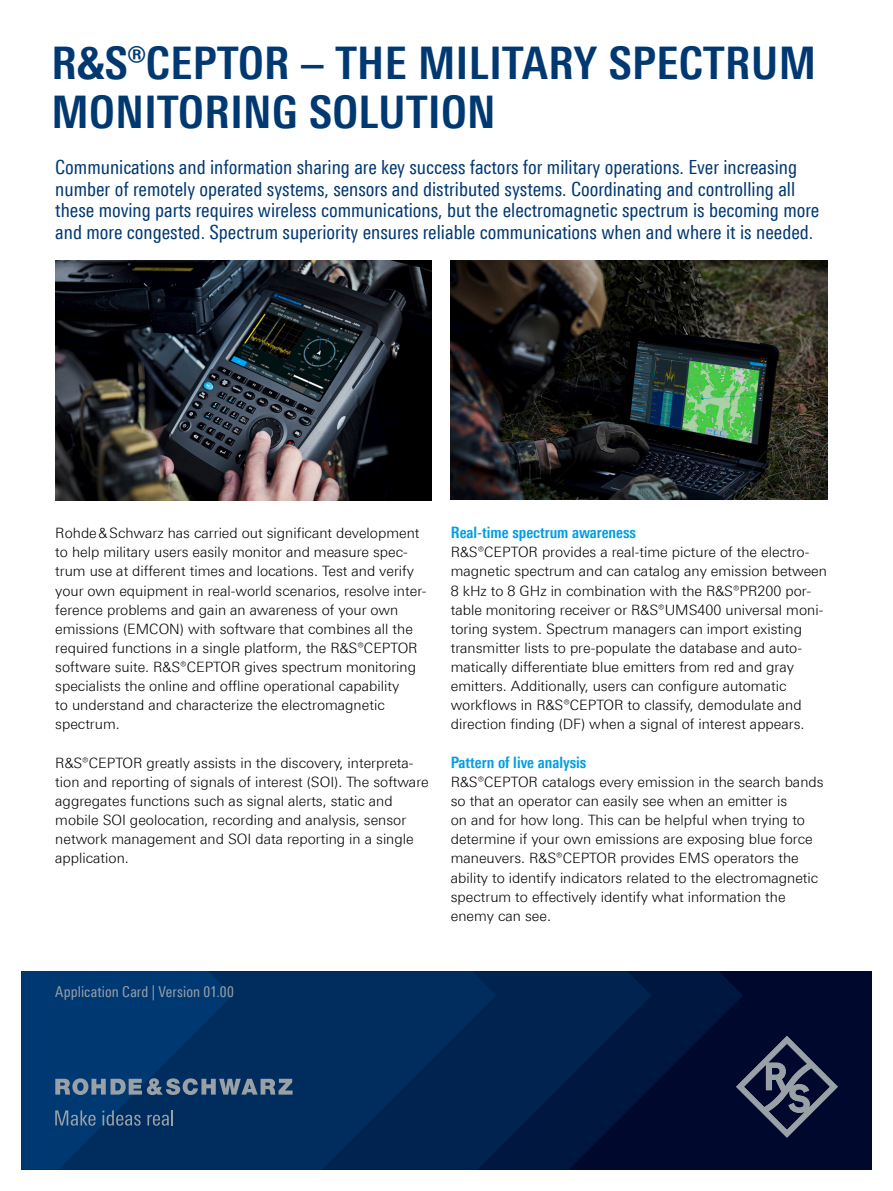
<style>
.page{position:relative;width:893px;height:1191px;background:#fff}
.page>*{position:absolute;margin:0;border:0;box-sizing:border-box;transform-origin:0 0}
.Seiten_Headline_30Pt_blau{font:700 condensed 45px/49.5px "Linotype Universfor RS";letter-spacing:.01em;color:#003872}
.Teaser{font:condensed 19.5px/21.5px "Linotype Universfor RS";color:#003872}
.Absatzfett_cyan{font:700 condensed 15.75px "Linotype Universfor RS";color:#009ee3}
.t1{font:condensed 15px "Linotype Universfor RS";letter-spacing:.005em;color:#99a1a6}
.Haupttext_ohne_Abstand{font:300 14.25px/19.2px "Linotype Universfor RS";color:#000}
.Haupttext{font:300 14.25px/19.2px "Linotype Universfor RS";color:#000}
</style>
<div class="page">
<img style="left:55px;top:260px;width:377px;height:241px">
<img style="left:451px;top:260px;width:376px;height:240px">
<div style="left:21px;top:971px;width:851px;height:198px;background:#00082d"></div>
<svg style="left:652px;top:971px;width:91px;height:115px;fill:#00173f"></svg>
<svg style="left:496px;top:971px;width:156px;height:198px;background:#001b45"></svg>
<svg style="left:293px;top:971px;width:203px;height:198px;background:#002858"></svg>
<svg style="left:736px;top:1035px;width:102px;height:102px"></svg>
<svg style="left:21px;top:971px;width:272px;height:198px;background:#08376b"></svg>
<p class="Seiten_Headline_30Pt_blau" style="left:51px;top:38px;width:766px">R&amp;S®CEPTOR – THE MILITARY SPECTRUM<br>MONITORING SOLUTION</p>
<p class="Teaser" style="left:55px;top:157px;width:766px">Communications and information sharing are key success factors for military operations. Ever increasing number of remotely operated systems, sensors and distributed systems. Coordinating and controlling all these moving parts requires wireless communications, but the electromagnetic spectrum is becoming more and more congested. Spectrum superiority ensures reliable communications when and where it is needed.</p>
<p class="Haupttext_ohne_Abstand" style="left:55px;top:523px;width:373px">Rohde&amp;Schwarz has carried out significant development to help military users easily monitor and measure spec&shy;trum use at different times and locations. Test and verify your own equipment in real-world scenarios, resolve inter&shy;ference problems and gain an awareness of your own emissions (EMCON) with software that combines all the required functions in a single platform, the R&amp;S®CEPTOR software suite. R&amp;S®CEPTOR gives spectrum monitoring specialists the online and offline operational capability<br>to understand and characterize the electromagnetic spectrum.</p>
<p class="Haupttext" style="left:55px;top:753px;width:375px">R&amp;S®CEPTOR greatly assists in the discovery, interpreta&shy;tion and reporting of signals of interest (SOI). The software aggregates functions such as signal alerts, static and mobile SOI geolocation, recording and analysis, sensor network management and SOI data reporting in a single application.</p>
<p class="Absatzfett_cyan" style="left:451px;top:523px;width:187px">Real-time spectrum awareness</p>
<p class="Haupttext_ohne_Abstand" style="left:451px;top:542px;width:378px">R&amp;S®CEPTOR provides a real-time picture of the electro&shy;magnetic spectrum and can catalog any emission between 8 kHz to 8 GHz in combination with the R&amp;S®PR200 por&shy;table monitoring receiver or R&amp;S®UMS400 universal moni&shy;toring system. Spectrum managers can import existing transmitter lists to pre-populate the database and auto&shy;matically differentiate blue emitters from red and gray emitters. Additionally, users can configure automatic workflows in R&amp;S®CEPTOR to classify, demodulate and direction finding (DF) when a signal of interest appears.</p>
<p class="Absatzfett_cyan" style="left:451px;top:753px;width:137px">Pattern of live analysis</p>
<p class="Haupttext_ohne_Abstand" style="left:451px;top:772px;width:374px">R&amp;S®CEPTOR catalogs every emission in the search bands so that an operator can easily see when an emitter is<br>on and for how long. This can be helpful when trying to determine if your own emissions are exposing blue force maneuvers. R&amp;S®CEPTOR provides EMS operators the ability to identify indicators related to the electromagnetic spectrum to effectively identify what information the enemy can see.</p>
<p class="t1" style="left:55px;top:983px;width:180px">Application Card | Version 01.00</p>
</div>
